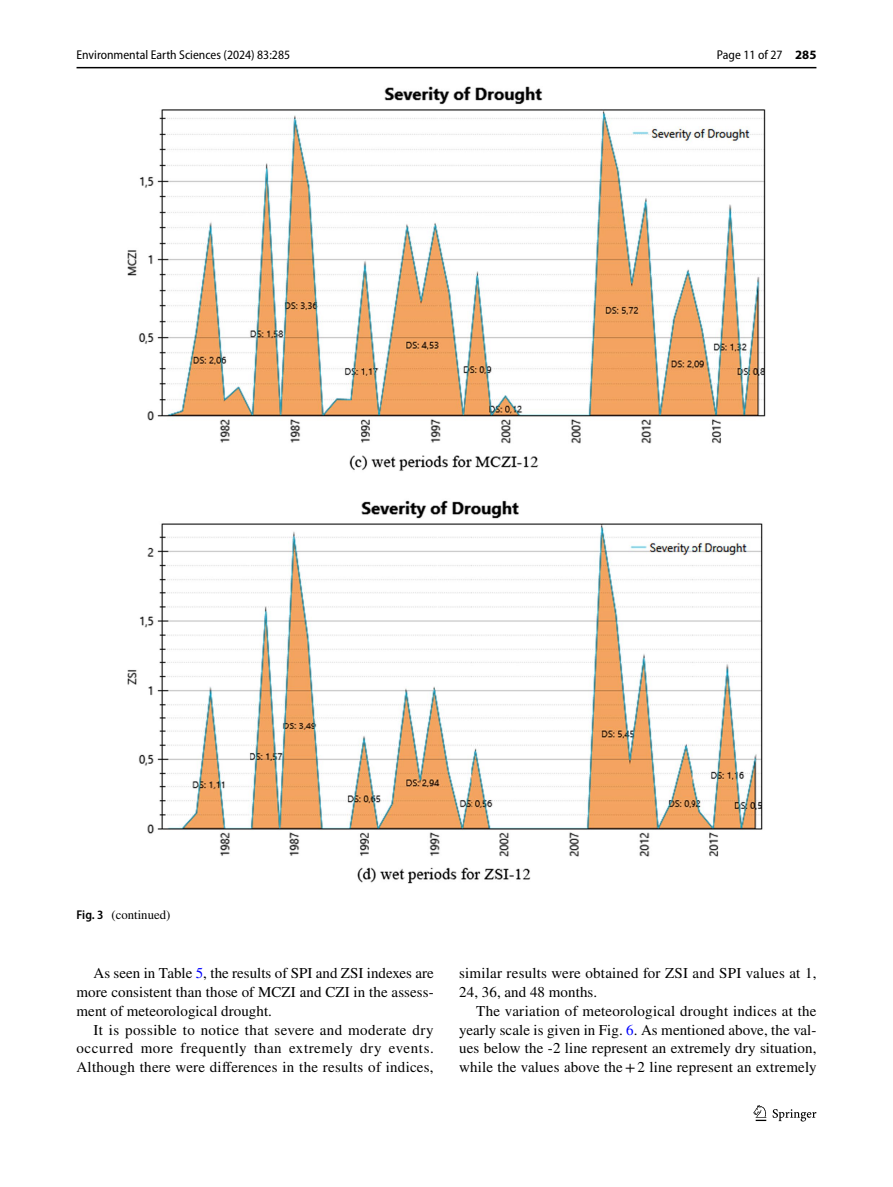
<style>
.page{position:relative;width:893px;height:1187px;background:#fff}
.page>*{position:absolute;margin:0;border:0;box-sizing:border-box;transform-origin:0 0}
.t1{font:15px/18.8px "STIX";letter-spacing:.01em;color:#000;text-align:justify}
.t2{font:semi-condensed 12.75px "Myriad Pro";color:#000}
.t3{font:12.75px "STIX";color:#000}
.s1{font-weight:700;font-stretch:normal}
.s2{font-family:"Myriad Pro";font-weight:600;font-stretch:semi-condensed}
.s3{color:#00f}
</style>
<div class="page">
<hr style="left:77px;top:67px;width:739px;height:1px;background:#000">
<svg style="left:753px;top:1105px;width:13px;height:15px"></svg>
<svg style="left:773px;top:1109px;width:43px;height:12px"></svg>
<img style="left:128px;top:87px;width:637px;height:796px">
<p class="t2" style="left:77px;top:48px;width:215px">Environmental Earth Sciences (2024) 83:285</p>
<p class="t2" style="left:717px;top:48px;width:101px">Page 11 of 27 <span class="s1">285</span></p>
<p class="t3" style="left:77px;top:905px;width:95px"><span class="s2">Fig. 3</span> (continued)</p>
<p class="t1" style="left:77px;top:964px;width:359px;text-indent:17px">As seen in Table <span class="s3">5</span>, the results of SPI and ZSI indexes are more consistent than those of MCZI and CZI in the assess&shy;ment of meteorological drought.</p>
<p class="t1" style="left:77px;top:1021px;width:359px;text-indent:17px">It is possible to notice that severe and moderate dry occurred more frequently than extremely dry events.<br>Although there were differences in the results of indices,</p>
<p class="t1" style="left:459px;top:964px;width:359px">similar results were obtained for ZSI and SPI values at 1,<br>24, 36, and 48 months.</p>
<p class="t1" style="left:459px;top:1002px;width:359px;text-indent:17px">The variation of meteorological drought indices at the yearly scale is given in Fig. <span class="s3">6</span>. As mentioned above, the val&shy;ues below the -2 line represent an extremely dry situation, while the values above the+2 line represent an extremely</p>
</div>
